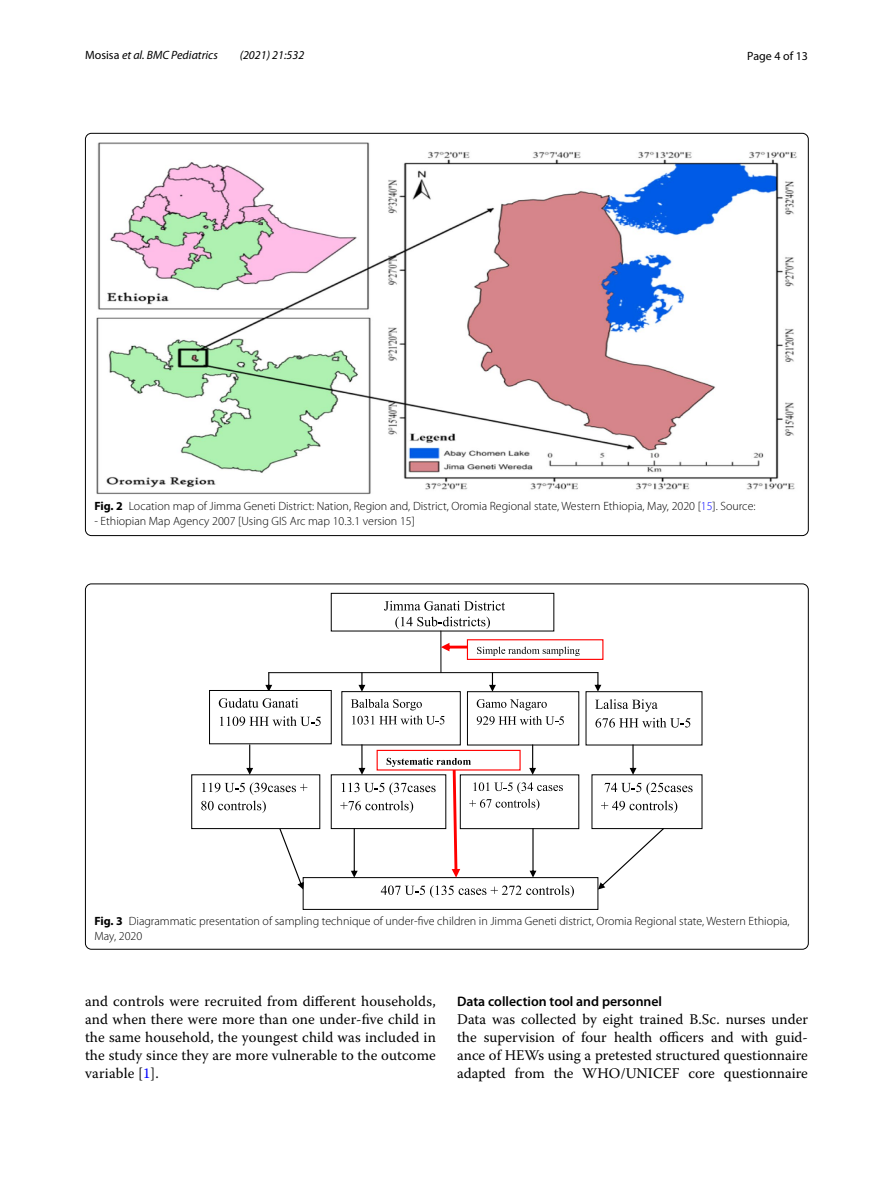
<style>
.page{position:relative;width:893px;height:1187px;background:#fff}
.page>*{position:absolute;margin:0;border:0;box-sizing:border-box;transform-origin:0 0}
.t1{font:14.7px/18px "Warnock Pro";letter-spacing:.005em;color:#000;text-align:justify}
.t2{font:600 13.8px "Myriad Pro";color:#000}
.t3{font:300 12px/15px "Myriad Pro";color:#000}
.t4{font:italic 12px "Myriad Pro";color:#000}
.t5{font:12px "Myriad Pro";color:#000}
.s1{font-style:normal}
.s2{font-weight:700}
.s3{color:#00f}
</style>
<div class="page">
<img style="left:97px;top:142px;width:700px;height:353px">
<div style="left:331px;top:593px;width:223px;height:38px;border:1px solid #000"></div>
<svg style="left:384px;top:600px;width:121px;height:10px"></svg>
<svg style="left:395px;top:616px;width:95px;height:13px"></svg>
<hr style="left:269px;top:672px;width:329px;height:1px;background:#000">
<svg style="left:265px;top:672px;width:7px;height:18px"></svg>
<svg style="left:594px;top:672px;width:7px;height:19px"></svg>
<hr style="left:440px;top:631px;width:1px;height:41px;background:#000">
<div style="left:467px;top:691px;width:112px;height:54px;background:#fff;border:1px solid #000"></div>
<svg style="left:477px;top:699px;width:70px;height:11px"></svg>
<svg style="left:477px;top:716px;width:87px;height:9px"></svg>
<div style="left:586px;top:691px;width:116px;height:54px;border:1px solid #000"></div>
<svg style="left:595px;top:699px;width:63px;height:12px"></svg>
<svg style="left:595px;top:717px;width:95px;height:10px"></svg>
<div style="left:209px;top:690px;width:123px;height:54px;background:#fff;border:1px solid #000"></div>
<svg style="left:219px;top:698px;width:79px;height:9px"></svg>
<svg style="left:220px;top:716px;width:101px;height:10px"></svg>
<div style="left:341px;top:691px;width:120px;height:54px;background:#fff;border:1px solid #000"></div>
<svg style="left:351px;top:699px;width:93px;height:25px"></svg>
<svg style="left:604px;top:782px;width:89px;height:12px"></svg>
<svg style="left:601px;top:800px;width:76px;height:13px"></svg>
<div style="left:303px;top:877px;width:295px;height:32px;border:1px solid #000"></div>
<svg style="left:381px;top:885px;width:193px;height:12px"></svg>
<svg style="left:246px;top:744px;width:7px;height:30px"></svg>
<svg style="left:630px;top:744px;width:6px;height:30px"></svg>
<svg style="left:358px;top:672px;width:7px;height:19px"></svg>
<svg style="left:489px;top:672px;width:7px;height:19px"></svg>
<svg style="left:598px;top:828px;width:66px;height:61px"></svg>
<svg style="left:279px;top:829px;width:25px;height:60px"></svg>
<div style="left:191px;top:774px;width:129px;height:55px;border:1px solid #000"></div>
<svg style="left:202px;top:782px;width:105px;height:12px"></svg>
<svg style="left:201px;top:800px;width:65px;height:13px"></svg>
<div style="left:467px;top:639px;width:136px;height:21px;background:#fff;border:1px solid #f00"></div>
<svg style="left:477px;top:646px;width:103px;height:10px"></svg>
<svg style="left:441px;top:642px;width:26px;height:9px"></svg>
<svg style="left:340px;top:744px;width:223px;height:133px"></svg>
<p class="t4" style="left:85px;top:48px;width:134px"><span class="s1">Mosisa</span> et al. BMC Pediatrics</p>
<p class="t4" style="left:240px;top:48px;width:66px">(2021) 21:532</p>
<p class="t5" style="left:747px;top:48px;width:62px">Page 4 of 13</p>
<p class="t3" style="left:94px;top:499px;width:663px"><span class="s2">Fig. 2</span> Location map of Jimma Geneti District: Nation, Region and, District, Oromia Regional state, Western Ethiopia, May, 2020 [<span class="s3">15</span>]. Source:</p>
<p class="t3" style="left:94px;top:514px;width:322px">- Ethiopian Map Agency 2007 [Using GIS Arc map 10.3.1 version 15]</p>
<p class="t3" style="left:94px;top:913px;width:697px"><span class="s2">Fig. 3</span> Diagrammatic presentation of sampling technique of under-five children in Jimma Geneti district, Oromia Regional state, Western Ethiopia,<br>May, 2020</p>
<p class="t1" style="left:85px;top:992px;width:352px">and controls were recruited from different households, and when there were more than one under-five child in the same household, the youngest child was included in the study since they are more vulnerable to the outcome variable [<span class="s3">1</span>].</p>
<p class="t2" style="left:457px;top:992px;width:207px">Data collection tool and personnel</p>
<p class="t1" style="left:457px;top:1009px;width:352px">Data was collected by eight trained B.Sc. nurses under the supervision of four health officers and with guid&shy;ance of HEWs using a pretested structured questionnaire adapted from the WHO/UNICEF core questionnaire</p>
</div>
